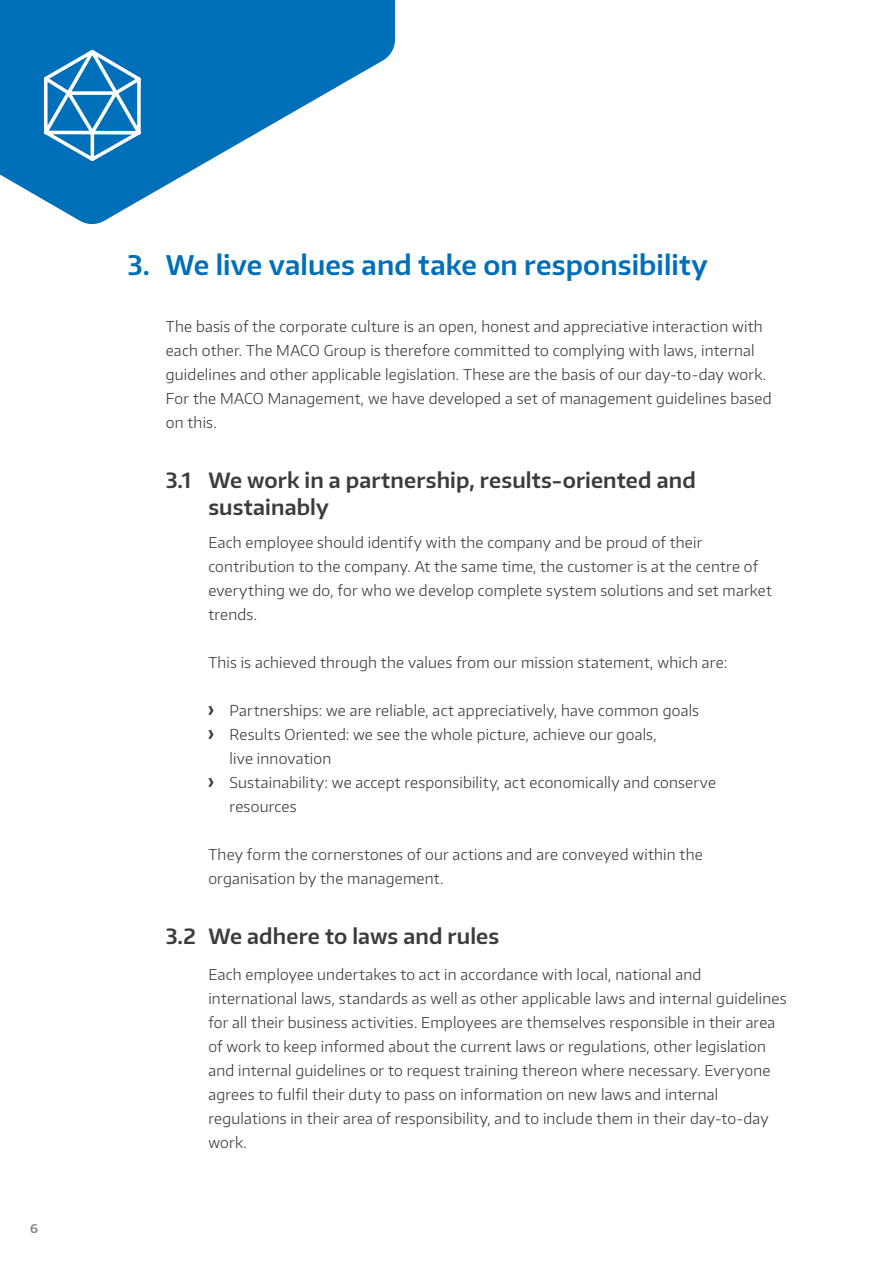
<style>
.page{position:relative;width:893px;height:1263px;background:#fff}
.page>*{position:absolute;margin:0;border:0;box-sizing:border-box;transform-origin:0 0}
.t1{font:600 27px "Encode Sans Normal";letter-spacing:.005em;color:#006fb9}
.t2{font:600 21px/27px "Encode Sans Normal";letter-spacing:.005em;color:#3c3c3b}
.t3{font:300 15px/24px "Encode Sans Normal";letter-spacing:.015em;color:#3c3c3b}
.t4{font:600 12px "Encode Sans Normal";color:#000}
</style>
<div class="page">
<svg style="left:208px;top:706px;width:5px;height:9px"></svg>
<svg style="left:208px;top:730px;width:5px;height:9px"></svg>
<svg style="left:208px;top:778px;width:5px;height:9px"></svg>
<svg style="left:0;top:0;width:395px;height:224px;fill:#006fb9"></svg>
<svg style="left:44px;top:50px;width:97px;height:111px"></svg>
<p class="t4" style="left:30px;top:1220px;width:9px">6</p>
<h1 class="t1" style="left:128px;top:247px;width:582px">3. We live values and take on responsibility</h1>
<p class="t3" style="left:166px;top:314px;width:607px">The basis of the corporate culture is an open, honest and appreciative interaction with each other. The MACO Group is therefore committed to complying with laws, internal guidelines and other applicable legislation. These are the basis of our day-to-day work.<br>For the MACO Management, we have developed a set of management guidelines based on this.</p>
<h2 class="t2" style="left:208px;top:466px;width:489px;text-indent:-43px">3.1 We work in a partnership, results-oriented and sustainably</h2>
<p class="t3" style="left:208px;top:530px;width:565px">Each employee should identify with the company and be proud of their contribution to the company. At the same time, the customer is at the centre of everything we do, for who we develop complete system solutions and set market trends.</p>
<p class="t3" style="left:208px;top:650px;width:520px">This is achieved through the values from our mission statement, which are:</p>
<p class="t3" style="left:230px;top:698px;width:488px">Partnerships: we are reliable, act appreciatively, have common goals Results Oriented: we see the whole picture, achieve our goals,<br>live innovation<br>Sustainability: we accept responsibility, act economically and conserve resources</p>
<p class="t3" style="left:208px;top:842px;width:496px">They form the cornerstones of our actions and are conveyed within the organisation by the management.</p>
<h2 class="t2" style="left:166px;top:922px;width:335px">3.2 We adhere to laws and rules</h2>
<p class="t3" style="left:208px;top:962px;width:580px">Each employee undertakes to act in accordance with local, national and international laws, standards as well as other applicable laws and internal guidelines for all their business activities. Employees are themselves responsible in their area of work to keep informed about the current laws or regulations, other legislation and internal guidelines or to request training thereon where necessary. Everyone agrees to fulfil their duty to pass on information on new laws and internal regulations in their area of responsibility, and to include them in their day-to-day work.</p>
</div>
